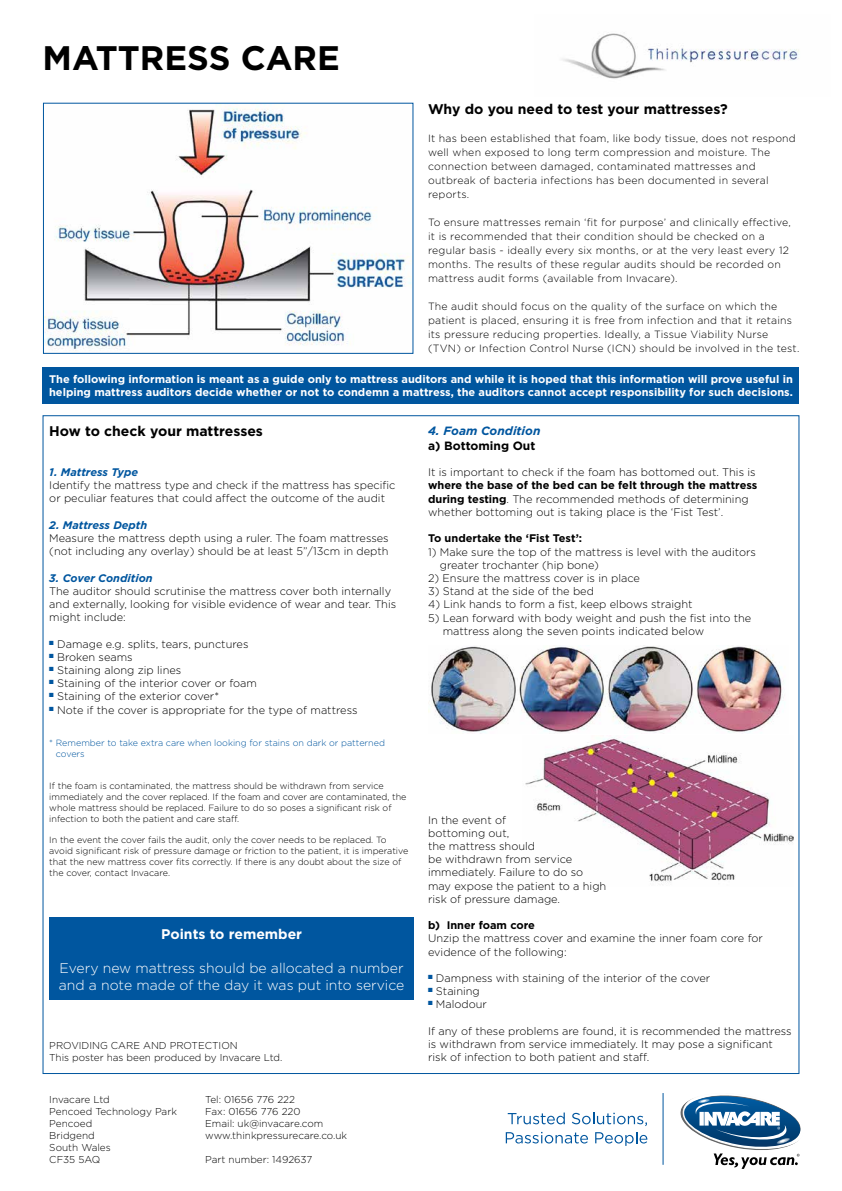
<style>
.page{position:relative;width:842px;height:1191px;background:#fff}
.page>*{position:absolute;margin:0;border:0;box-sizing:border-box;transform-origin:0 0}
.t1{font:700 34px "Gotham";color:#000}
.t2{font:300 14px/16.8px "Gotham";color:#fff}
.t3{font:700 14px "Gotham";color:#000}
.t4{font:700 14px "Gotham";color:#fff}
.t5{font:italic 700 12px "Gotham";color:#00569f}
.t6{font:700 12px "Gotham";color:#000}
.t7{font:300 11px/13.2px "Gotham";color:#000}
.t8{font:700 11px/13.2px "Gotham";color:#fff}
.t9{font:italic 700 11px "Gotham";color:#00569f}
.t10{font:700 11px "Gotham";color:#000}
.t11{font:300 10.5px/14px "Gotham";letter-spacing:.02em;color:#000}
.t12{font:300 10px/12px "Gotham";color:#000}
.t13{font:300 9px/10.8px "Gotham";color:#000}
.t14{font:300 9px/10.8px "Gotham";color:#00569f}
.s1{font-weight:700}
</style>
<div class="page">
<img style="left:45px;top:105px;width:366px;height:246px">
<div style="left:43px;top:103px;width:370px;height:251px;border:1px solid #00569f"></div>
<div style="left:43px;top:367px;width:756px;height:36px;background:#00569f"></div>
<div style="left:49px;top:917px;width:365px;height:83px;background:#00569f"></div>
<img style="left:525px;top:735px;width:268px;height:150px">
<img style="left:428px;top:645px;width:357px;height:88px">
<img style="left:562px;top:33px;width:238px;height:46px">
<hr style="left:663px;top:1093px;width:1px;height:71px;background:#00569f">
<svg style="left:506px;top:1112px;width:141px;height:33px"></svg>
<svg style="left:680px;top:1095px;width:121px;height:73px"></svg>
<h1 class="t1" style="left:43px;top:35px;width:299px">MATTRESS CARE</h1>
<p class="t3" style="left:428px;top:100px;width:301px">Why do you need to test your mattresses?</p>
<p class="t11" style="left:428px;top:131px;width:369px">It has been established that foam, like body tissue, does not respond well when exposed to long term compression and moisture. The connection between damaged, contaminated mattresses and outbreak of bacteria infections has been documented in several reports.</p>
<p class="t11" style="left:428px;top:215px;width:364px">To ensure mattresses remain ‘fit for purpose’ and clinically effective, it is recommended that their condition should be checked on a regular basis - ideally every six months, or at the very least every 12 months. The results of these regular audits should be recorded on mattress audit forms (available from Invacare).</p>
<p class="t11" style="left:428px;top:299px;width:373px">The audit should focus on the quality of the surface on which the patient is placed, ensuring it is free from infection and that it retains its pressure reducing properties. Ideally, a Tissue Viability Nurse (TVN) or Infection Control Nurse (ICN) should be involved in the test.</p>
<p class="t8" style="left:49px;top:372px;width:745px">The following information is meant as a guide only to mattress auditors and while it is hoped that this information will prove useful in helping mattress auditors decide whether or not to condemn a mattress, the auditors cannot accept responsibility for such decisions.</p>
<p class="t3" style="left:49px;top:422px;width:215px">How to check your mattresses</p>
<p class="t9" style="left:49px;top:465px;width:90px">1. Mattress Type</p>
<p class="t7" style="left:49px;top:478px;width:348px">Identify the mattress type and check if the mattress has specific or peculiar features that could affect the outcome of the audit</p>
<p class="t9" style="left:49px;top:517px;width:100px">2. Mattress Depth</p>
<p class="t7" style="left:49px;top:531px;width:341px">Measure the mattress depth using a ruler. The foam mattresses (not including any overlay) should be at least 5”/13cm in depth</p>
<p class="t9" style="left:49px;top:570px;width:105px">3. Cover Condition</p>
<p class="t7" style="left:49px;top:584px;width:348px">The auditor should scrutinise the mattress cover both internally and externally, looking for visible evidence of wear and tear. This might include:</p>
<p class="t7" style="left:49px;top:637px;width:201px"><sup>■</sup> Damage e.g. splits, tears, punctures</p>
<p class="t7" style="left:49px;top:650px;width:85px"><sup>■</sup> Broken seams</p>
<p class="t7" style="left:49px;top:663px;width:133px"><sup>■</sup> Staining along zip lines</p>
<p class="t7" style="left:49px;top:676px;width:209px"><sup>■</sup> Staining of the interior cover or foam</p>
<p class="t7" style="left:49px;top:689px;width:171px"><sup>■</sup> Staining of the exterior cover*</p>
<p class="t7" style="left:49px;top:703px;width:310px"><sup>■</sup> Note if the cover is appropriate for the type of mattress</p>
<p class="t14" style="left:56px;top:737px;width:331px;text-indent:-7px">* Remember to take extra care when looking for stains on dark or patterned covers</p>
<p class="t13" style="left:49px;top:780px;width:359px">If the foam is contaminated, the mattress should be withdrawn from service immediately and the cover replaced. If the foam and cover are contaminated, the whole mattress should be replaced. Failure to do so poses a significant risk of infection to both the patient and care staff.</p>
<p class="t13" style="left:49px;top:834px;width:361px">In the event the cover fails the audit, only the cover needs to be replaced. To avoid significant risk of pressure damage or friction to the patient, it is imperative that the new mattress cover fits correctly. If there is any doubt about the size of the cover, contact Invacare.</p>
<p class="t5" style="left:428px;top:423px;width:114px">4. Foam Condition</p>
<p class="t6" style="left:428px;top:437px;width:109px">a) Bottoming Out</p>
<p class="t7" style="left:428px;top:465px;width:329px">It is important to check if the foam has bottomed out. This is</p>
<p class="t7" style="left:428px;top:479px;width:331px"><span class="s1">where the base of the bed can be felt through the mattress during testing</span>. The recommended methods of determining whether bottoming out is taking place is the ‘Fist Test’.</p>
<p class="t10" style="left:428px;top:531px;width:156px">To undertake the ‘Fist Test’:</p>
<p class="t7" style="left:440px;top:545px;width:318px;text-indent:-12px">1) Make sure the top of the mattress is level with the auditors greater trochanter (hip bone)</p>
<p class="t7" style="left:428px;top:571px;width:213px">2) Ensure the mattress cover is in place</p>
<p class="t7" style="left:428px;top:584px;width:167px">3) Stand at the side of the bed</p>
<p class="t7" style="left:428px;top:597px;width:266px">4) Link hands to form a fist, keep elbows straight</p>
<p class="t7" style="left:443px;top:611px;width:310px;text-indent:-15px">5) Lean forward with body weight and push the fist into the mattress along the seven points indicated below</p>
<p class="t7" style="left:428px;top:812px;width:180px">In the event of<br>bottoming out,<br>the mattress should<br>be withdrawn from service immediately. Failure to do so may expose the patient to a high risk of pressure damage.</p>
<p class="t10" style="left:428px;top:918px;width:108px">b) Inner foam core</p>
<p class="t7" style="left:428px;top:931px;width:336px">Unzip the mattress cover and examine the inner foam core for evidence of the following:</p>
<p class="t7" style="left:428px;top:971px;width:284px"><sup>■</sup> Dampness with staining of the interior of the cover</p>
<p class="t7" style="left:428px;top:984px;width:53px"><sup>■</sup> Staining</p>
<p class="t7" style="left:428px;top:997px;width:60px"><sup>■</sup> Malodour</p>
<p class="t7" style="left:428px;top:1024px;width:365px">If any of these problems are found, it is recommended the mattress is withdrawn from service immediately. It may pose a significant risk of infection to both patient and staff.</p>
<p class="t4" style="left:161px;top:925px;width:142px">Points to remember</p>
<p class="t2" style="left:59px;top:959px;width:347px">Every new mattress should be allocated a number and a note made of the day it was put into service</p>
<p class="t12" style="left:49px;top:1039px;width:235px">PROVIDING CARE AND PROTECTION<br>This poster has been produced by Invacare Ltd.</p>
<p class="t12" style="left:49px;top:1092px;width:129px">Invacare Ltd<br>Pencoed Technology Park<br>Pencoed<br>Bridgend<br>South Wales<br>CF35 5AQ</p>
<p class="t12" style="left:205px;top:1092px;width:143px">Tel: 01656 776 222<br>Fax: 01656 776 220<br>Email: uk@invacare.com www.thinkpressurecare.co.uk</p>
<p class="t12" style="left:205px;top:1152px;width:109px">Part number: 1492637</p>
</div>
